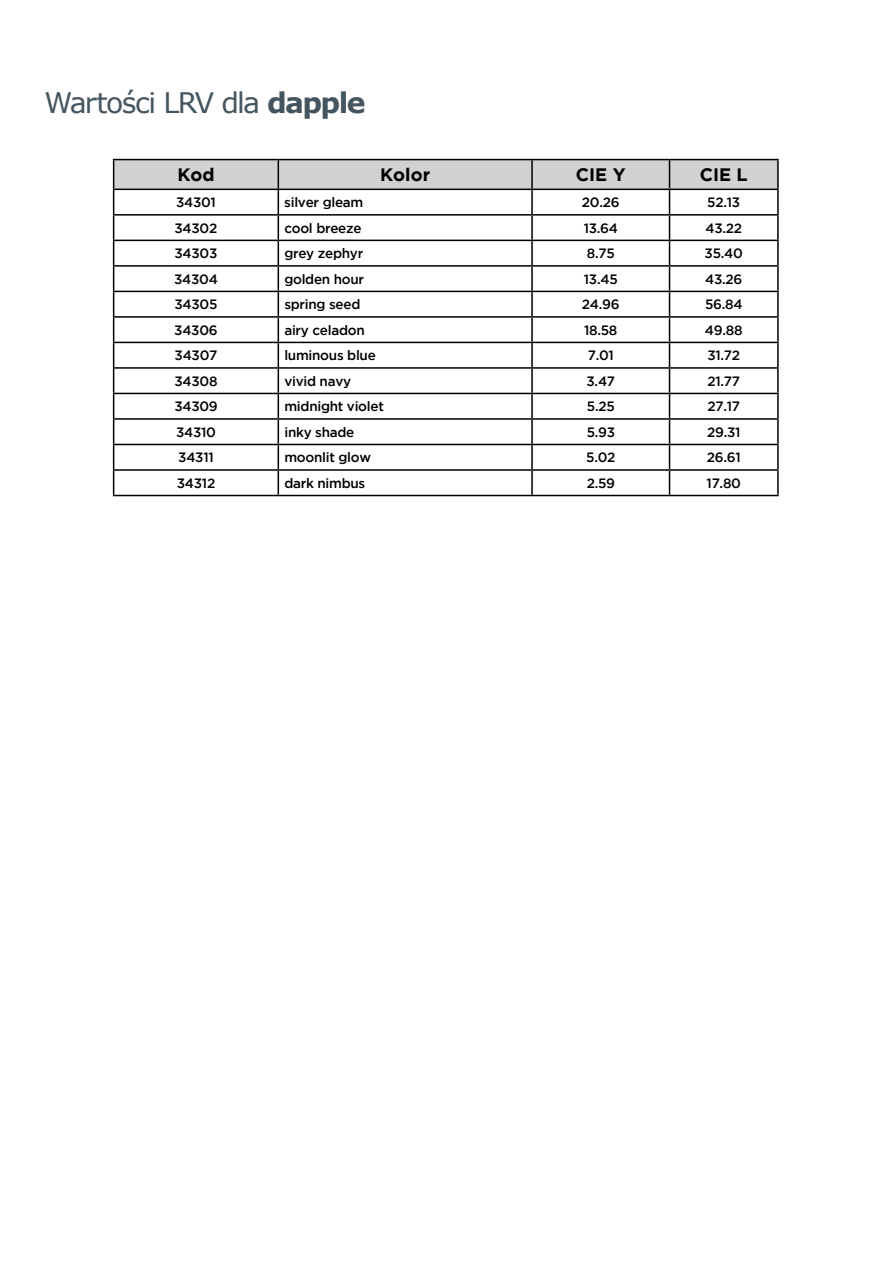
<style>
.page{position:relative;width:893px;height:1263px;background:#fff}
.page>*{position:absolute;margin:0;border:0;box-sizing:border-box;transform-origin:0 0}
.t1{font:28.35px "Verdana";letter-spacing:-.055em;color:#455560}
.t2{font:700 18px "Gotham";color:#000}
.t3{font:500 13.5px "Gotham";letter-spacing:-.02em;color:#000}
.s1{font-weight:700}
</style>
<div class="page">
<hr style="left:113px;top:159px;width:165px;height:1px;background:#000">
<hr style="left:278px;top:159px;width:254px;height:1px;background:#000">
<hr style="left:532px;top:159px;width:137px;height:1px;background:#000">
<hr style="left:669px;top:159px;width:110px;height:1px;background:#000">
<hr style="left:777px;top:160px;width:2px;height:29px;background:#000">
<hr style="left:669px;top:189px;width:110px;height:1px;background:#000">
<hr style="left:777px;top:190px;width:2px;height:24px;background:#000">
<hr style="left:669px;top:214px;width:110px;height:2px;background:#000">
<hr style="left:777px;top:216px;width:2px;height:24px;background:#000">
<hr style="left:669px;top:240px;width:110px;height:1px;background:#000">
<hr style="left:777px;top:241px;width:2px;height:24px;background:#000">
<hr style="left:669px;top:265px;width:110px;height:2px;background:#000">
<hr style="left:777px;top:267px;width:2px;height:24px;background:#000">
<hr style="left:669px;top:291px;width:110px;height:1px;background:#000">
<hr style="left:777px;top:292px;width:2px;height:24px;background:#000">
<hr style="left:669px;top:316px;width:110px;height:2px;background:#000">
<hr style="left:777px;top:318px;width:2px;height:24px;background:#000">
<hr style="left:669px;top:342px;width:110px;height:1px;background:#000">
<hr style="left:777px;top:343px;width:2px;height:24px;background:#000">
<hr style="left:669px;top:367px;width:110px;height:2px;background:#000">
<hr style="left:777px;top:369px;width:2px;height:24px;background:#000">
<hr style="left:669px;top:393px;width:110px;height:1px;background:#000">
<hr style="left:777px;top:394px;width:2px;height:24px;background:#000">
<hr style="left:669px;top:418px;width:110px;height:2px;background:#000">
<hr style="left:777px;top:420px;width:2px;height:24px;background:#000">
<hr style="left:669px;top:444px;width:110px;height:1px;background:#000">
<hr style="left:777px;top:445px;width:2px;height:24px;background:#000">
<hr style="left:669px;top:469px;width:110px;height:2px;background:#000">
<svg style="left:113px;top:160px;width:665px;height:335px"></svg>
<hr style="left:777px;top:471px;width:2px;height:24px;background:#000">
<hr style="left:113px;top:495px;width:165px;height:1px;background:#000">
<hr style="left:278px;top:495px;width:254px;height:1px;background:#000">
<hr style="left:532px;top:495px;width:137px;height:1px;background:#000">
<hr style="left:669px;top:495px;width:110px;height:1px;background:#000">
<h1 class="t1" style="left:44px;top:83px;width:323px">Wartości LRV dla <span class="s1">dapple</span></h1>
<h2 class="t2" style="left:177px;top:164px;width:39px">Kod</h2>
<h2 class="t2" style="left:380px;top:164px;width:52px">Kolor</h2>
<h2 class="t2" style="left:576px;top:164px;width:51px">CIE Y</h2>
<h2 class="t2" style="left:700px;top:164px;width:49px">CIE L</h2>
<p class="t3" style="left:176px;top:195px;width:41px">34301</p>
<p class="t3" style="left:284px;top:195px;width:81px">silver gleam</p>
<p class="t3" style="left:582px;top:195px;width:39px">20.26</p>
<p class="t3" style="left:707px;top:195px;width:34px">52.13</p>
<p class="t3" style="left:175px;top:220px;width:44px">34302</p>
<p class="t3" style="left:284px;top:220px;width:79px">cool breeze</p>
<p class="t3" style="left:584px;top:220px;width:36px">13.64</p>
<p class="t3" style="left:705px;top:220px;width:38px">43.22</p>
<p class="t3" style="left:175px;top:246px;width:44px">34303</p>
<p class="t3" style="left:284px;top:246px;width:80px">grey zephyr</p>
<p class="t3" style="left:587px;top:246px;width:29px">8.75</p>
<p class="t3" style="left:705px;top:246px;width:40px">35.40</p>
<p class="t3" style="left:174px;top:271px;width:45px">34304</p>
<p class="t3" style="left:284px;top:271px;width:81px">golden hour</p>
<p class="t3" style="left:584px;top:271px;width:35px">13.45</p>
<p class="t3" style="left:705px;top:271px;width:39px">43.26</p>
<p class="t3" style="left:175px;top:297px;width:44px">34305</p>
<p class="t3" style="left:284px;top:297px;width:78px">spring seed</p>
<p class="t3" style="left:582px;top:297px;width:39px">24.96</p>
<p class="t3" style="left:705px;top:297px;width:39px">56.84</p>
<p class="t3" style="left:174px;top:322px;width:45px">34306</p>
<p class="t3" style="left:284px;top:322px;width:82px">airy celadon</p>
<p class="t3" style="left:584px;top:322px;width:35px">18.58</p>
<p class="t3" style="left:705px;top:322px;width:39px">49.88</p>
<p class="t3" style="left:175px;top:348px;width:44px">34307</p>
<p class="t3" style="left:284px;top:348px;width:93px">luminous blue</p>
<p class="t3" style="left:588px;top:348px;width:28px">7.01</p>
<p class="t3" style="left:707px;top:348px;width:34px">31.72</p>
<p class="t3" style="left:174px;top:373px;width:45px">34308</p>
<p class="t3" style="left:284px;top:373px;width:68px">vivid navy</p>
<p class="t3" style="left:587px;top:373px;width:30px">3.47</p>
<p class="t3" style="left:707px;top:373px;width:34px">21.77</p>
<p class="t3" style="left:174px;top:399px;width:45px">34309</p>
<p class="t3" style="left:284px;top:399px;width:101px">midnight violet</p>
<p class="t3" style="left:587px;top:399px;width:29px">5.25</p>
<p class="t3" style="left:707px;top:399px;width:34px">27.17</p>
<p class="t3" style="left:176px;top:424px;width:41px">34310</p>
<p class="t3" style="left:284px;top:424px;width:71px">inky shade</p>
<p class="t3" style="left:587px;top:424px;width:30px">5.93</p>
<p class="t3" style="left:707px;top:424px;width:35px">29.31</p>
<p class="t3" style="left:178px;top:450px;width:37px">34311</p>
<p class="t3" style="left:284px;top:450px;width:88px">moonlit glow</p>
<p class="t3" style="left:586px;top:450px;width:31px">5.02</p>
<p class="t3" style="left:707px;top:450px;width:35px">26.61</p>
<p class="t3" style="left:177px;top:475px;width:40px">34312</p>
<p class="t3" style="left:284px;top:475px;width:82px">dark nimbus</p>
<p class="t3" style="left:587px;top:475px;width:30px">2.59</p>
<p class="t3" style="left:707px;top:475px;width:36px">17.80</p>
</div>
